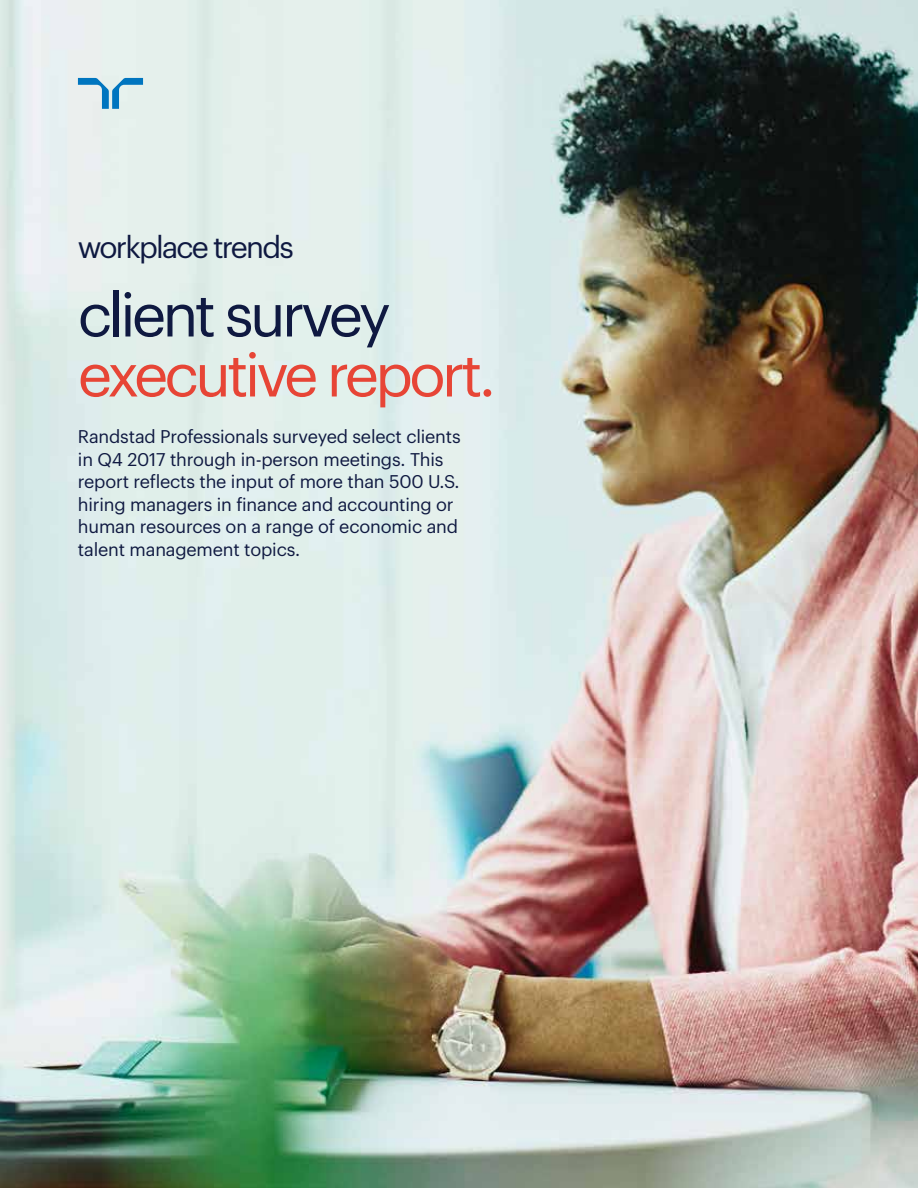
<style>
.page{position:relative;width:918px;height:1188px;background:#fff}
.page>*{position:absolute;margin:0;border:0;box-sizing:border-box;transform-origin:0 0}
.t1{font:60px "Graphik";letter-spacing:-.06em;color:#e74536}
.t2{font:60px "Graphik";letter-spacing:-.06em;color:#0f1941}
.t3{font:30px "Graphik";letter-spacing:-.06em;color:#0f1941}
.t4{font:18px/22.5px "Graphik";letter-spacing:-.01em;color:#0f1941}
</style>
<div class="page">
<img style="left:0;top:0;width:918px;height:1188px">
<svg style="left:78px;top:78px;width:65px;height:31px"></svg>
<h2 class="t3" style="left:78px;top:225px;width:217px">workplace trends</h2>
<h1 class="t2" style="left:78px;top:270px;width:314px">client survey</h1>
<h1 class="t1" style="left:78px;top:330px;width:419px">executive report.</h1>
<p class="t4" style="left:78px;top:424px;width:384px">Randstad Professionals surveyed select clients in Q4 2017 through in-person meetings. This report reflects the input of more than 500 U.S. hiring managers in finance and accounting or human resources on a range of economic and talent management topics.</p>
</div>
